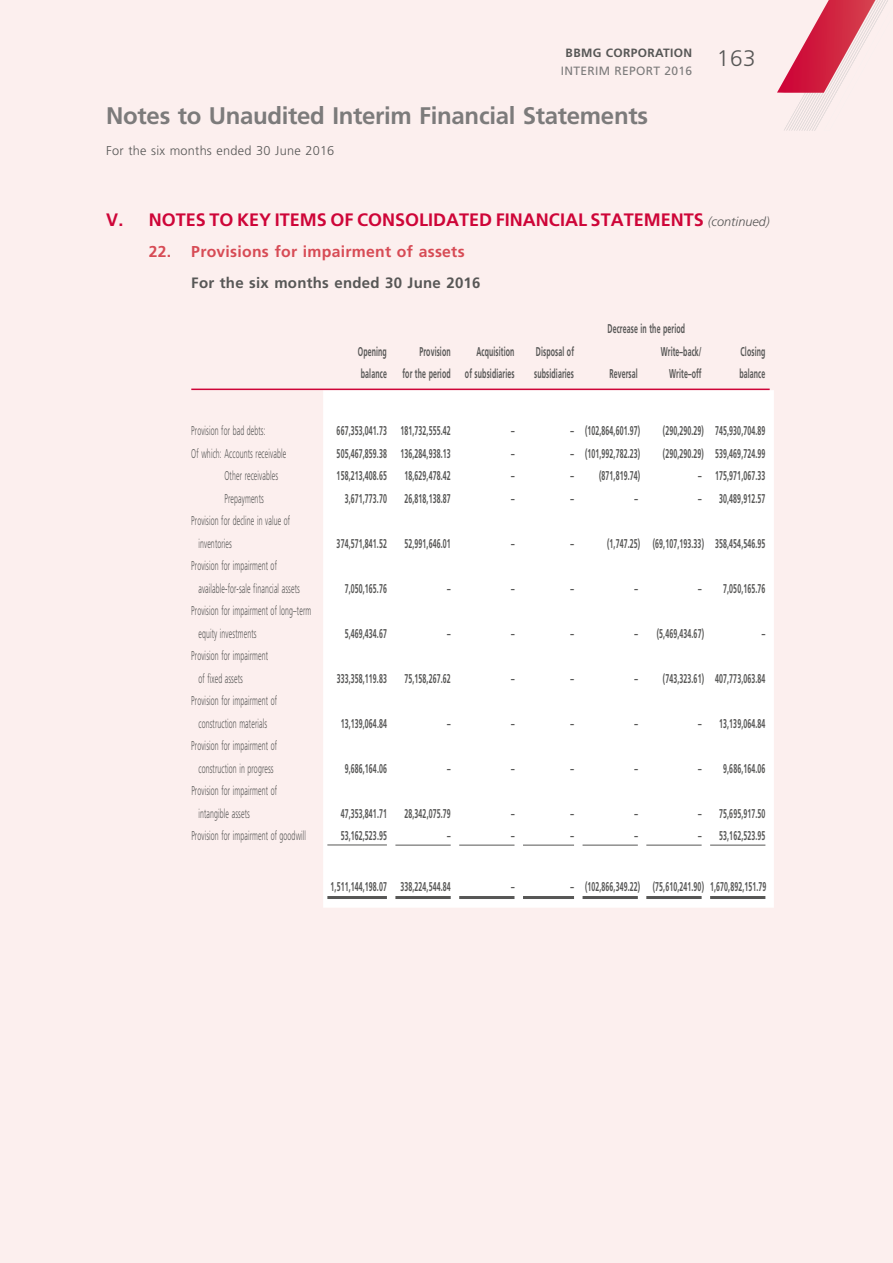
<style>
.page{position:relative;width:893px;height:1263px;background:#fcefee}
.page>*{position:absolute;margin:0;border:0;box-sizing:border-box;transform-origin:0 0}
.t1{font:700 24px "Frutiger LT Std";letter-spacing:-.015em;color:#7c7b7b}
.t2{font:300 22.5px "Frutiger LT Std";color:#575756}
.t3{font:700 18px "Frutiger LT Std";color:#ce0538}
.t4{font:700 15.75px "Frutiger LT Std";letter-spacing:.015em;color:#d74b55}
.t5{font:700 15px "Frutiger LT Std";letter-spacing:.015em;color:#575756}
.t6{font:700 12.75px "Frutiger LT Std";letter-spacing:.015em;color:#575756;scale:.55 1}
.t7{font:300 12.75px/22.5px "Frutiger LT Std";letter-spacing:.015em;color:#575756;scale:.55 1}
.t8{font:300 12.75px "Frutiger LT Std";letter-spacing:.015em;color:#575756}
.t9{font:12px "Frutiger LT Std";letter-spacing:.03em;color:#7c7b7b}
.t10{font:700 12px "Frutiger LT Std";letter-spacing:.03em;color:#575756}
.s1{font-weight:300;font-style:italic;font-size:12.75px;color:#575756}
</style>
<div class="page">
<svg style="left:323px;top:390px;width:451px;height:518px"></svg>
<svg style="left:190px;top:388px;width:581px;height:3px;background:#e57c95"></svg>
<hr style="left:327px;top:845px;width:60px;height:1px;background:#575756">
<hr style="left:395px;top:845px;width:56px;height:1px;background:#575756">
<hr style="left:459px;top:845px;width:55px;height:1px;background:#575756">
<hr style="left:523px;top:845px;width:51px;height:1px;background:#575756">
<hr style="left:582px;top:845px;width:56px;height:1px;background:#575756">
<hr style="left:646px;top:845px;width:56px;height:1px;background:#575756">
<hr style="left:710px;top:845px;width:55px;height:1px;background:#575756">
<hr style="left:327px;top:896px;width:60px;height:3px;background:#575756">
<hr style="left:395px;top:896px;width:56px;height:3px;background:#575756">
<hr style="left:459px;top:896px;width:55px;height:3px;background:#575756">
<hr style="left:523px;top:896px;width:51px;height:3px;background:#575756">
<hr style="left:582px;top:896px;width:56px;height:3px;background:#575756">
<hr style="left:646px;top:896px;width:56px;height:3px;background:#575756">
<hr style="left:710px;top:896px;width:55px;height:3px;background:#575756">
<p class="t10" style="left:566px;top:47px;width:128px">BBMG CORPORATION</p>
<p class="t9" style="left:561px;top:65px;width:133px">INTERIM REPORT 2016</p>
<h1 class="t1" style="left:106px;top:106px;width:543px">Notes to Unaudited Interim Financial Statements</h1>
<p class="t8" style="left:106px;top:145px;width:230px">For the six months ended 30 June 2016</p>
<h2 class="t2" style="left:717px;top:48px;width:40px">163</h2>
<h3 class="t3" style="left:106px;top:212px;width:665px">V. NOTES TO KEY ITEMS OF CONSOLIDATED FINANCIAL STATEMENTS <span class="s1">(continued)</span></h3>
<p class="t4" style="left:149px;top:245px;width:317px">22. Provisions for impairment of assets</p>
<p class="t5" style="left:191px;top:277px;width:291px">For the six months ended 30 June 2016</p>
<p class="t6" style="left:607px;top:323px;width:143px">Decrease in the period</p>
<p class="t6" style="left:358px;top:346px;width:55px">Opening</p>
<p class="t6" style="left:419px;top:346px;width:58px">Provision</p>
<p class="t6" style="left:476px;top:346px;width:71px">Acquisition</p>
<p class="t6" style="left:536px;top:346px;width:71px">Disposal of</p>
<p class="t6" style="left:661px;top:346px;width:76px">Write–back/</p>
<p class="t6" style="left:740px;top:346px;width:47px">Closing</p>
<p class="t6" style="left:361px;top:368px;width:281px">balance for the period of subsidiaries</p>
<p class="t6" style="left:534px;top:368px;width:74px">subsidiaries</p>
<p class="t6" style="left:609px;top:368px;width:53px">Reversal</p>
<p class="t6" style="left:669px;top:368px;width:61px">Write–off</p>
<p class="t6" style="left:739px;top:368px;width:49px">balance</p>
<p class="t7" style="left:191px;top:420px;width:137px">Provision for bad debts:</p>
<p class="t6" style="left:337px;top:425px;width:209px">667,353,041.73 181,732,555.42</p>
<p class="t6" style="left:511px;top:425px;width:8px">–</p>
<p class="t6" style="left:570px;top:425px;width:128px">– (102,864,601.97)</p>
<p class="t6" style="left:663px;top:425px;width:188px">(290,290.29) 745,930,704.89</p>
<p class="t7" style="left:191px;top:443px;width:174px">Of which: Accounts receivable</p>
<p class="t6" style="left:337px;top:448px;width:209px">505,467,859.38 136,284,938.13</p>
<p class="t6" style="left:511px;top:448px;width:8px">–</p>
<p class="t6" style="left:570px;top:448px;width:128px">– (101,992,782.23)</p>
<p class="t6" style="left:663px;top:448px;width:188px">(290,290.29) 539,469,724.99</p>
<p class="t7" style="left:224px;top:465px;width:99px">Other receivables</p>
<p class="t6" style="left:337px;top:470px;width:93px">158,213,408.65</p>
<p class="t6" style="left:404px;top:470px;width:86px">18,629,478.42</p>
<p class="t6" style="left:511px;top:470px;width:8px">–</p>
<p class="t6" style="left:570px;top:470px;width:128px">– (871,819.74)</p>
<p class="t6" style="left:698px;top:470px;width:124px">– 175,971,067.33</p>
<p class="t7" style="left:224px;top:488px;width:73px">Prepayments</p>
<p class="t6" style="left:345px;top:493px;width:78px">3,671,773.70</p>
<p class="t6" style="left:404px;top:493px;width:86px">26,818,138.87</p>
<p class="t6" style="left:511px;top:493px;width:8px">–</p>
<p class="t6" style="left:570px;top:493px;width:8px">–</p>
<p class="t6" style="left:634px;top:493px;width:8px">–</p>
<p class="t6" style="left:698px;top:493px;width:124px">– 30,489,912.57</p>
<p class="t7" style="left:198px;top:510px;width:168px;text-indent:-7px">Provision for decline in value of inventories</p>
<p class="t6" style="left:337px;top:538px;width:93px">374,571,841.52</p>
<p class="t6" style="left:404px;top:538px;width:86px">52,991,646.01</p>
<p class="t6" style="left:511px;top:538px;width:8px">–</p>
<p class="t6" style="left:570px;top:538px;width:8px">–</p>
<p class="t6" style="left:607px;top:538px;width:289px">(1,747.25) (69,107,193.33) 358,454,546.95</p>
<p class="t7" style="left:198px;top:555px;width:186px;text-indent:-7px">Provision for impairment of available-for-sale financial assets</p>
<p class="t7" style="left:198px;top:600px;width:207px;text-indent:-7px">Provision for impairment of long–term equity investments</p>
<p class="t7" style="left:198px;top:645px;width:128px;text-indent:-7px">Provision for impairment of fixed assets</p>
<p class="t7" style="left:191px;top:690px;width:157px;text-align:center">Provision for impairment of construction materials</p>
<p class="t7" style="left:191px;top:735px;width:157px;text-align:center">Provision for impairment of construction in progress</p>
<p class="t7" style="left:198px;top:780px;width:144px;text-indent:-7px">Provision for impairment of intangible assets</p>
<p class="t6" style="left:345px;top:583px;width:78px">7,050,165.76</p>
<p class="t6" style="left:447px;top:583px;width:8px">–</p>
<p class="t6" style="left:511px;top:583px;width:8px">–</p>
<p class="t6" style="left:570px;top:583px;width:8px">–</p>
<p class="t6" style="left:634px;top:583px;width:8px">–</p>
<p class="t6" style="left:698px;top:583px;width:124px">– 7,050,165.76</p>
<p class="t6" style="left:345px;top:628px;width:78px">5,469,434.67</p>
<p class="t6" style="left:447px;top:628px;width:8px">–</p>
<p class="t6" style="left:511px;top:628px;width:8px">–</p>
<p class="t6" style="left:570px;top:628px;width:8px">–</p>
<p class="t6" style="left:634px;top:628px;width:128px">– (5,469,434.67)</p>
<p class="t6" style="left:762px;top:628px;width:8px">–</p>
<p class="t6" style="left:337px;top:673px;width:93px">333,358,119.83</p>
<p class="t6" style="left:404px;top:673px;width:86px">75,158,267.62</p>
<p class="t6" style="left:511px;top:673px;width:8px">–</p>
<p class="t6" style="left:570px;top:673px;width:8px">–</p>
<p class="t6" style="left:634px;top:673px;width:240px">– (743,323.61) 407,773,063.84</p>
<p class="t6" style="left:341px;top:718px;width:86px">13,139,064.84</p>
<p class="t6" style="left:447px;top:718px;width:8px">–</p>
<p class="t6" style="left:511px;top:718px;width:8px">–</p>
<p class="t6" style="left:570px;top:718px;width:8px">–</p>
<p class="t6" style="left:634px;top:718px;width:8px">–</p>
<p class="t6" style="left:698px;top:718px;width:124px">– 13,139,064.84</p>
<p class="t6" style="left:345px;top:763px;width:78px">9,686,164.06</p>
<p class="t6" style="left:447px;top:763px;width:8px">–</p>
<p class="t6" style="left:511px;top:763px;width:8px">–</p>
<p class="t6" style="left:570px;top:763px;width:8px">–</p>
<p class="t6" style="left:634px;top:763px;width:8px">–</p>
<p class="t6" style="left:698px;top:763px;width:124px">– 9,686,164.06</p>
<p class="t6" style="left:341px;top:808px;width:86px">47,353,841.71</p>
<p class="t6" style="left:404px;top:808px;width:86px">28,342,075.79</p>
<p class="t6" style="left:511px;top:808px;width:8px">–</p>
<p class="t6" style="left:570px;top:808px;width:8px">–</p>
<p class="t6" style="left:634px;top:808px;width:8px">–</p>
<p class="t6" style="left:698px;top:808px;width:124px">– 75,695,917.50</p>
<p class="t7" style="left:191px;top:825px;width:210px">Provision for impairment of goodwill</p>
<p class="t6" style="left:341px;top:830px;width:86px">53,162,523.95</p>
<p class="t6" style="left:447px;top:830px;width:8px">–</p>
<p class="t6" style="left:511px;top:830px;width:8px">–</p>
<p class="t6" style="left:570px;top:830px;width:8px">–</p>
<p class="t6" style="left:634px;top:830px;width:8px">–</p>
<p class="t6" style="left:698px;top:830px;width:124px">– 53,162,523.95</p>
<p class="t6" style="left:331px;top:881px;width:220px">1,511,144,198.07 338,224,544.84</p>
<p class="t6" style="left:511px;top:881px;width:8px">–</p>
<p class="t6" style="left:570px;top:881px;width:358px">– (102,866,349.22) (75,610,241.90) 1,670,892,151.79</p>
</div>
